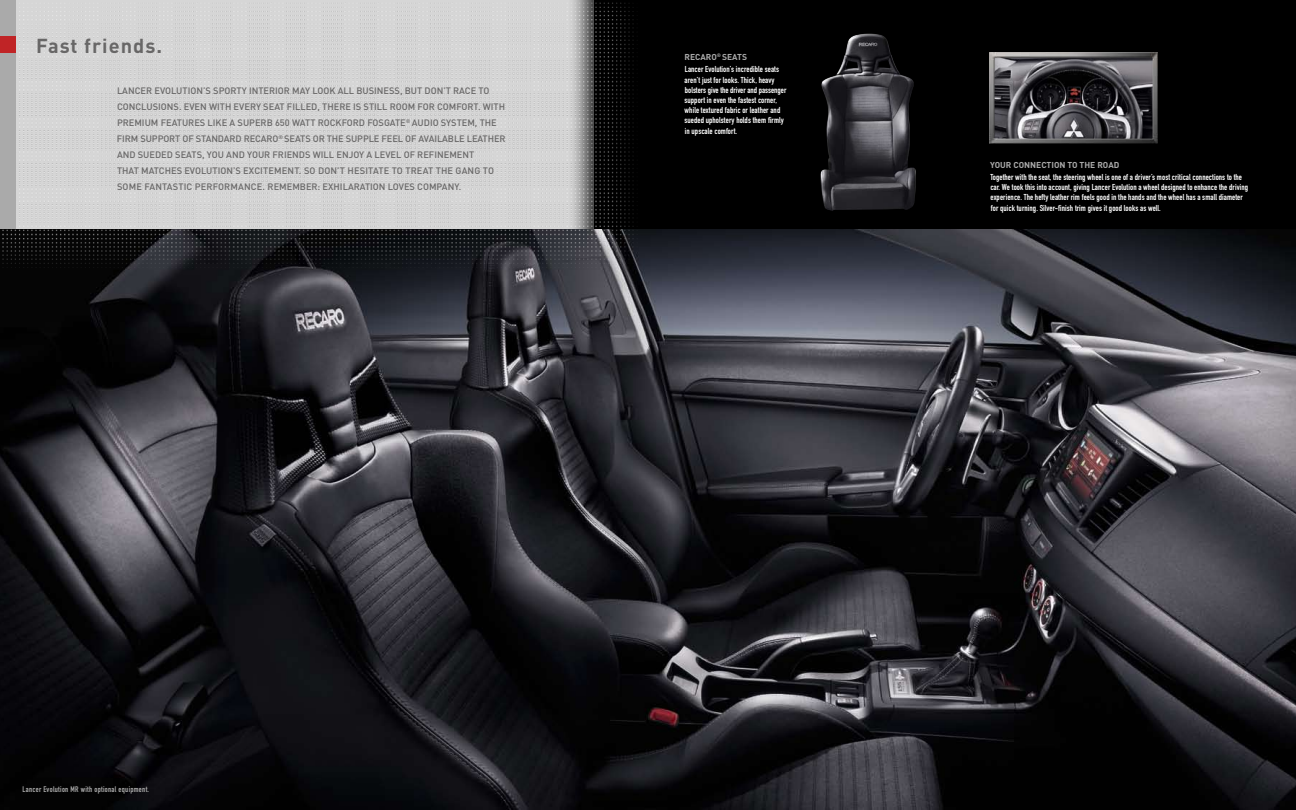
<style>
.page{position:relative;width:1296px;height:810px;background:#fff}
.page>*{position:absolute;margin:0;border:0;box-sizing:border-box;transform-origin:0 0}
.t1{font:700 20px "DIN";letter-spacing:.05em;color:#686767}
.t2{font:500 9.2px/16px "DIN";color:#686767}
.t3{font:8.5px/10.2px "DIN Engschrift";letter-spacing:.01em;color:#fff}
.t4{font:8px "DIN Engschrift";letter-spacing:.04em;color:#aaa}
.s1{font-family:"DIN";font-weight:700;color:#aaa}
</style>
<div class="page">
<img style="left:0;top:229px;width:1296px;height:581px">
<div style="left:542px;top:0;width:754px;height:229px;background:#000"></div>
<img style="left:820px;top:34px;width:96px;height:177px">
<img style="left:0;top:0;width:649px;height:281px">
<div style="left:0;top:0;width:15px;height:229px;background:#aaa"></div>
<div style="left:0;top:36px;width:15px;height:17px;background:#c02426"></div>
<img style="left:990px;top:53px;width:168px;height:90px">
<p class="t1" style="left:36px;top:32px;width:128px">Fast friends.</p>
<p class="t2" style="left:117px;top:82px;width:228px">LANCER EVOLUTION ’S SPORTY INTERIOR MAY LOOK ALL</p>
<p class="t2" style="left:356px;top:82px;width:104px">BUSINESS, BUT DON ’T RACE</p>
<p class="t2" style="left:479px;top:82px;width:12px">TO</p>
<p class="t2" style="left:117px;top:98px;width:19px">CONCL</p>
<p class="t2" style="left:146px;top:98px;width:194px">USIONS. EVEN WITH EVERY SEAT FILLED, THERE</p>
<p class="t2" style="left:353px;top:98px;width:153px">IS STILL ROOM FOR COMFORT. WITH</p>
<p class="t2" style="left:117px;top:114px;width:25px">PREMIUM</p>
<p class="t2" style="left:117px;top:114px;width:380px;text-indent:44px">FEATU RES LIKE A SUPERB 650 WATT ROCKFORD FOSGATE <sup>®</sup> AUDIO SYSTEM, THE<br>FIRM SUPPORT OF STAN DARD RECAR</p>
<p class="t2" style="left:273px;top:130px;width:121px">O<sup>®</sup> SEATS OR THE SUPPLE FEEL</p>
<p class="t2" style="left:117px;top:130px;width:384px;text-indent:288px">OF AVAILABLE LEATHER<br>AND SUEDED SEATS, YOU AN D YOUR FRIEN DS WILL ENJOY A LEVEL OF REFINEMENT<br>THAT MATCHES EVOLUTION ’S EXCITEMENT. SO DON ’T HESITATE TO TREA</p>
<p class="t2" style="left:428px;top:162px;width:67px">T THE GAN G TO</p>
<p class="t2" style="left:117px;top:178px;width:129px">SOME FANTASTIC PERFORMANCE</p>
<p class="t2" style="left:263px;top:178px;width:87px">. REMEMBER: EXHILARA</p>
<p class="t2" style="left:365px;top:178px;width:98px">TION LOVES COMPANY.</p>
<p class="t3" style="left:684px;top:51px;width:96px;line-height:12.4px"><span class="s1">RECARO</span><sup>®</sup> <span class="s1">SEATS<br></span>Lancer Evolution’s incredible seats</p>
<p class="t3" style="left:684px;top:75px;width:104px">aren’t just for looks. Thick, heavy bolsters give the driver and passenger support in even the fastest corner, while textured fabric or leather and sueded upholstery holds them firmly in upscale comfort.</p>
<p class="t3" style="left:990px;top:159px;width:254px;line-height:12.4px"><span class="s1">YOUR CONNECTION TO THE ROAD<br></span>Together with the seat, the steering wheel is one of a driver’s most critical connections to the</p>
<p class="t3" style="left:990px;top:182px;width:259px">car. We took this into account, giving Lancer Evolution a wheel designed to enhance the driving experience. The hefty leather rim feels good in the hands and the wheel has a small diameter for quick turning. Silver-finish trim gives it good looks as well.</p>
<p class="t4" style="left:22px;top:785px;width:128px">Lancer Evolution MR with optional equipment.</p>
</div>
